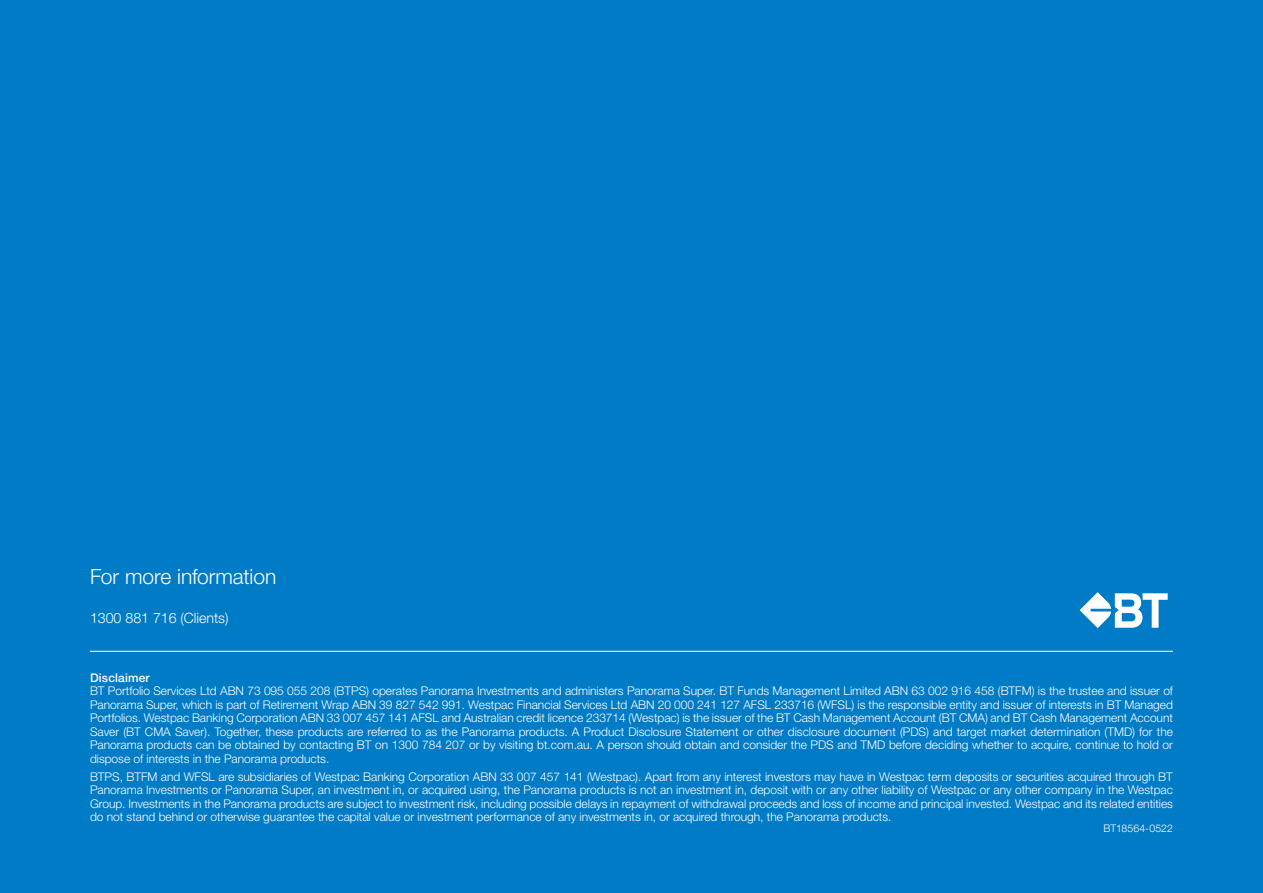
<style>
.page{position:relative;width:1263px;height:893px;background:#007bc6}
.page>*{position:absolute;margin:0;border:0;box-sizing:border-box;transform-origin:0 0}
._15_For_more_informa{font:300 21px "Helvetica Neue LT Std";letter-spacing:-.005em;color:#fff}
._00_Body_copy{font:300 14.25px "Helvetica Neue LT Std";letter-spacing:-.005em;color:#fff}
._10_Disclaimer_Body{font:300 12px/13.5px "Helvetica Neue LT Std";letter-spacing:-.005em;color:#fff;text-align:justify}
._10_Disclaimer_Body-2{font:500 12px "Helvetica Neue LT Std";letter-spacing:.01em;color:#fff}
._10_Disclaimer_Body-3{font:300 10.5px "Helvetica Neue LT Std";letter-spacing:.005em;color:#fff}
</style>
<div class="page">
<svg style="left:1080px;top:592px;width:88px;height:36px"></svg>
<hr style="left:90px;top:651px;width:1083px;height:1px;background:#fff">
<p class="_15_For_more_informa" style="left:90px;top:564px;width:188px">For more information</p>
<p class="_00_Body_copy" style="left:90px;top:609px;width:140px">1300 881 716 (Clients)</p>
<p class="_10_Disclaimer_Body-2" style="left:90px;top:670px;width:61px">Disclaimer</p>
<p class="_10_Disclaimer_Body" style="left:90px;top:684px;width:1084px">BT Portfolio Services Ltd ABN 73 095 055 208 (BTPS) operates Panorama Investments and administers Panorama Super. BT Funds Management Limited ABN 63 002 916 458 (BTFM) is the trustee and issuer of Panorama Super, which is part of Retirement Wrap ABN 39 827 542 991. Westpac Financial Services Ltd ABN 20 000 241 127 AFSL 233716 (WFSL) is the responsible entity and issuer of interests in BT Managed Portfolios. Westpac Banking Corporation ABN 33 007 457 141 AFSL and Australian credit licence 233714 (Westpac) is the issuer of the BT Cash Management Account (BT CMA) and BT Cash Management Account Saver (BT CMA Saver). Together, these products are referred to as the Panorama products. A Product Disclosure Statement or other disclosure document (PDS) and target market determination (TMD) for the Panorama products can be obtained by contacting BT on 1300 784 207 or by visiting bt.com.au. A person should obtain and consider the PDS and TMD before deciding whether to acquire, continue to hold or dispose of interests in the Panorama products.</p>
<p class="_10_Disclaimer_Body" style="left:90px;top:769px;width:1084px">BTPS, BTFM and WFSL are subsidiaries of Westpac Banking Corporation ABN 33 007 457 141 (Westpac). Apart from any interest investors may have in Westpac term deposits or securities acquired through BT Panorama Investments or Panorama Super, an investment in, or acquired using, the Panorama products is not an investment in, deposit with or any other liability of Westpac or any other company in the Westpac Group. Investments in the Panorama products are subject to investment risk, including possible delays in repayment of withdrawal proceeds and loss of income and principal invested. Westpac and its related entities do not stand behind or otherwise guarantee the capital value or investment performance of any investments in, or acquired through, the Panorama products.</p>
<p class="_10_Disclaimer_Body-3" style="left:1103px;top:822px;width:71px">BT18564-0522</p>
<p class="_10_Disclaimer_Body-2" style="left:90px;top:708px;width:61px">Disclaimer</p>
<p class="_10_Disclaimer_Body" style="left:90px;top:727px;width:208px">Information current as at February 2022.</p>
<p class="_10_Disclaimer_Body" style="left:90px;top:742px;width:1084px">The information contained in this publication provides an overview or summary only and should not be considered a comprehensive statement on any matter or relied upon as such. This information does not take</p>
<p class="_10_Disclaimer_Body" style="left:90px;top:772px;width:1084px;line-height:15px">This document may contain material provided by third parties derived from sources believed to be accurate at its issue date. While such material is published with necessary permission, the Westpac Group accepts no responsibility for the accuracy or completeness of, nor does it endorse any such third party material. To the maximum extent permitted by law, we intend by this notice to exclude liability for this third party material.</p>
<p class="_10_Disclaimer_Body" style="left:90px;top:802px;width:888px">This communication has been prepared for use by advisers only. It must not be made available to any client and any information in it must not be communicated to any client.</p>
<p class="_10_Disclaimer_Body-3" style="left:1088px;top:804px;width:86px">DB 0356-0222 BT</p>
</div>
